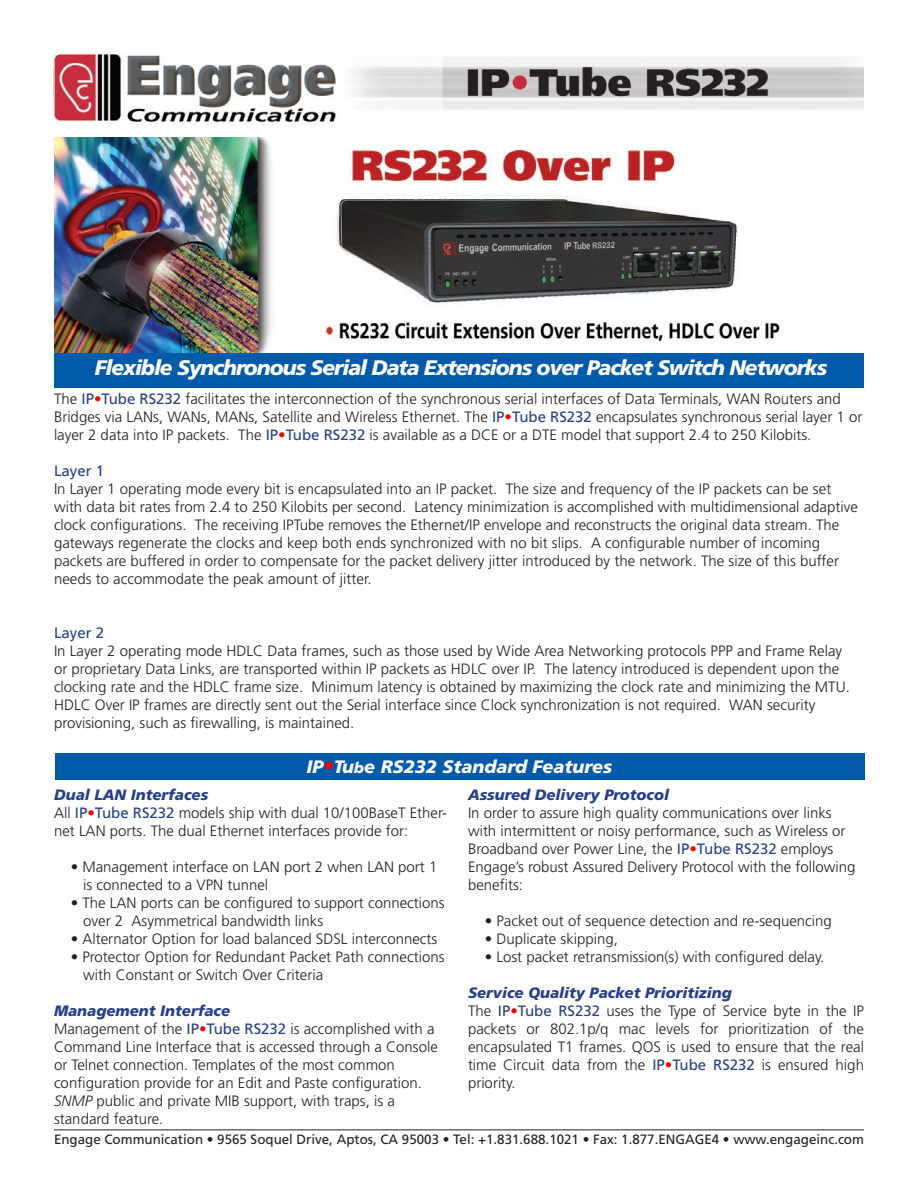
<style>
.page{position:relative;width:918px;height:1188px;background:#fff}
.page>*{position:absolute;margin:0;border:0;box-sizing:border-box;transform-origin:0 0}
.t1{font:italic 900 21px "Frutiger";letter-spacing:-.05em;color:#fff}
.t2{font:italic 900 18px "Frutiger";color:#fff}
.t3{font:300 15px/18px "Frutiger";color:#231f20}
.t4{font:italic 900 15px "Frutiger";color:#253f8e}
.t5{font:13.5px "Frutiger";color:#231f20}
.s1{font-weight:400;color:#253f8e}
.s2{font-weight:400;color:#f00}
.s3{font-size:21px;color:#f00}
.s4{font-size:15px}
.s5{font-style:italic}
</style>
<div class="page">
<img style="left:54px;top:53px;width:810px;height:300px">
<hr style="left:54px;top:1130px;width:810px;height:1px;background:#231f20">
<div style="left:54px;top:353px;width:810px;height:34px;background:#015aaa"></div>
<div style="left:56px;top:753px;width:809px;height:27px;background:#015aaa"></div>
<p class="t1" style="left:95px;top:355px;width:734px">Flexible Synchronous Serial Data Extensions over Packet Switch Networks</p>
<p class="t3" style="left:54px;top:390px;width:810px">The <span class="s1">IP</span><span class="s2">•</span><span class="s1">Tube RS232</span> facilitates the interconnection of the synchronous serial interfaces of Data Terminals, WAN Routers and<br>Bridges via LANs, WANs, MANs, Satellite and Wireless Ethernet. The <span class="s1">IP</span><span class="s2">•</span><span class="s1">Tube RS232</span> encapsulates synchronous serial layer 1 or layer 2 data into IP packets. The <span class="s1">IP</span><span class="s2">•</span><span class="s1">Tube RS232</span> is available as a DCE or a DTE model that support 2.4 to 250 Kilobits.</p>
<p class="t3" style="left:54px;top:462px;width:805px"><span class="s1">Layer 1<br></span>In Layer 1 operating mode every bit is encapsulated into an IP packet. The size and frequency of the IP packets can be set with data bit rates from 2.4 to 250 Kilobits per second. Latency minimization is accomplished with multidimensional adaptive clock configurations. The receiving IPTube removes the Ethernet/IP envelope and reconstructs the original data stream. The gateways regenerate the clocks and keep both ends synchronized with no bit slips. A configurable number of incoming packets are buffered in order to compensate for the packet delivery jitter introduced by the network. The size of this buffer needs to accommodate the peak amount of jitter.</p>
<p class="t3" style="left:54px;top:624px;width:797px"><span class="s1">Layer 2<br></span>In Layer 2 operating mode HDLC Data frames, such as those used by Wide Area Networking protocols PPP and Frame Relay or proprietary Data Links, are transported within IP packets as HDLC over IP. The latency introduced is dependent upon the clocking rate and the HDLC frame size. Minimum latency is obtained by maximizing the clock rate and minimizing the MTU.<br>HDLC Over IP frames are directly sent out the Serial interface since Clock synchronization is not required. WAN security provisioning, such as firewalling, is maintained.</p>
<p class="t2" style="left:306px;top:756px;width:307px">IP<span class="s3">•</span>Tu<span class="s4">b</span>e RS232 Standard Features</p>
<p class="t4" style="left:54px;top:786px;width:156px">Dual LAN Interfaces</p>
<p class="t3" style="left:54px;top:804px;width:395px">All <span class="s1">IP</span><span class="s2">•</span><span class="s1">Tube RS232</span> models ship with dual 10/100BaseT Ether&shy;net LAN ports. The dual Ethernet interfaces provide for:</p>
<p class="t3" style="left:83px;top:858px;width:356px;text-indent:-13px">• Management interface on LAN port 2 when LAN port 1 is connected to a VPN tunnel</p>
<p class="t3" style="left:83px;top:894px;width:363px;text-indent:-13px">• The LAN ports can be configured to support connections over 2 Asymmetrical bandwidth links</p>
<p class="t3" style="left:71px;top:930px;width:368px">• Alternator Option for load balanced SDSL interconnects</p>
<p class="t3" style="left:83px;top:948px;width:363px;text-indent:-13px">• Protector Option for Redundant Packet Path connections with Constant or Switch Over Criteria</p>
<p class="t4" style="left:54px;top:1002px;width:178px">Management Interface</p>
<p class="t3" style="left:54px;top:1020px;width:385px">Management of the <span class="s1">IP</span><span class="s2">•</span><span class="s1">Tube RS232</span> is accomplished with a Command Line Interface that is accessed through a Console or Telnet connection. Templates of the most common configuration provide for an Edit and Paste configuration.<br><span class="s5">SNMP</span> public and private MIB support, with traps, is a standard feature.</p>
<p class="t4" style="left:468px;top:786px;width:203px">Assured Delivery Protocol</p>
<p class="t3" style="left:468px;top:804px;width:389px">In order to assure high quality communications over links with intermittent or noisy performance, such as Wireless or Broadband over Power Line, the <span class="s1">IP</span><span class="s2">•</span><span class="s1">Tube RS232</span> employs Engage’s robust Assured Delivery Protocol with the following benefits:</p>
<p class="t3" style="left:485px;top:912px;width:349px">• Packet out of sequence detection and re-sequencing</p>
<p class="t3" style="left:485px;top:930px;width:135px">• Duplicate skipping,</p>
<p class="t3" style="left:485px;top:948px;width:341px">• Lost packet retransmission(s) with configured delay.</p>
<p class="t4" style="left:468px;top:984px;width:265px">Service Quality Packet Prioritizing</p>
<p class="t3" style="left:468px;top:1002px;width:398px;text-align:justify">The <span class="s1">IP</span><span class="s2">•</span><span class="s1">Tube RS232</span> uses the Type of Service byte in the IP packets or 802.1p/q mac levels for prioritization of the encapsulated T1 frames. QOS is used to ensure that the real time Circuit data from the <span class="s1">IP</span><span class="s2">•</span><span class="s1">Tube RS232</span> is ensured high priority.</p>
<p class="t5" style="left:54px;top:1132px;width:812px">Engage Communication • 9565 Soquel Drive, Aptos, CA 95003 • Tel: +1.831.688.1021 • Fax: 1.877.ENGAGE4 • www.engageinc.com</p>
</div>
